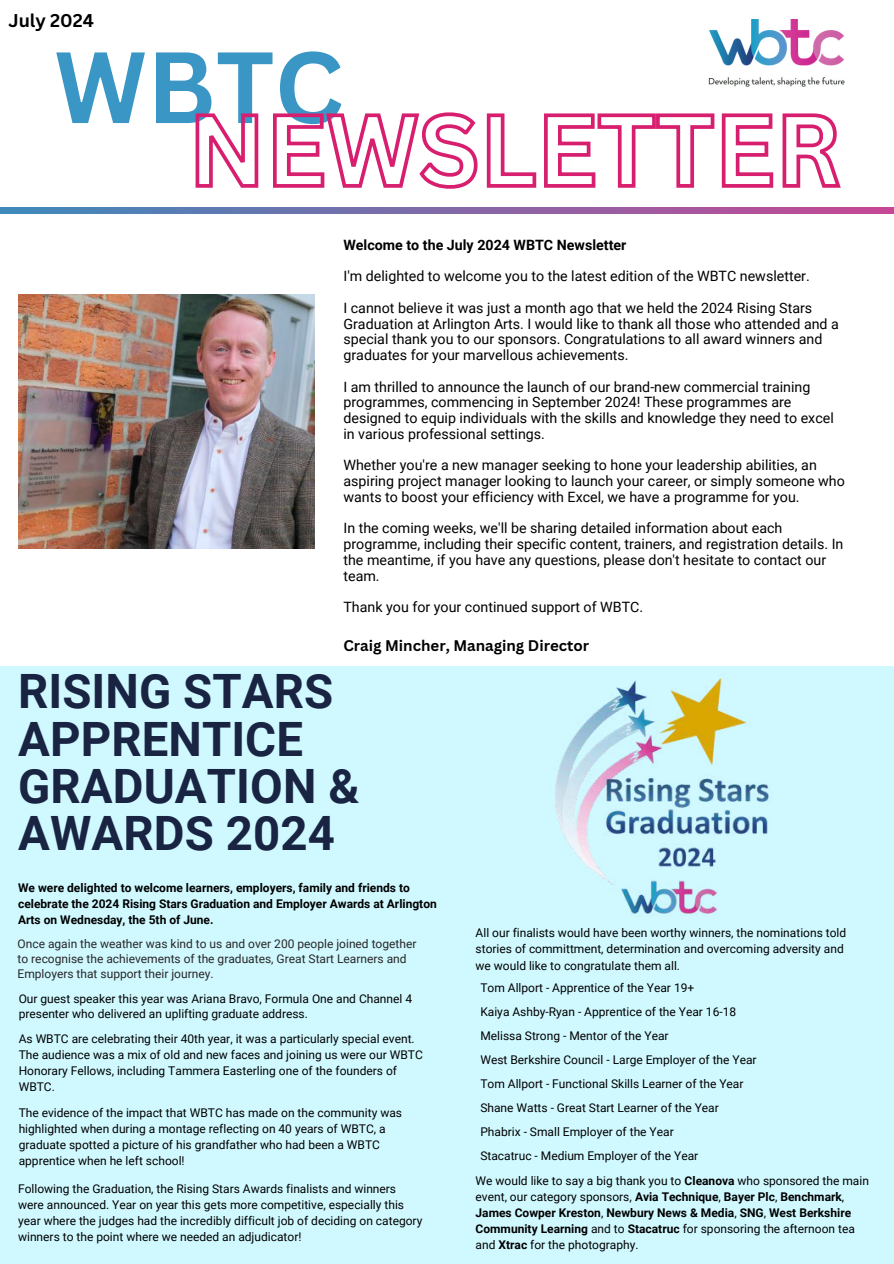
<style>
.page{position:relative;width:894px;height:1264px;background:#fff}
.page>*{position:absolute;margin:0;border:0;box-sizing:border-box;transform-origin:0 0}
.t1{font:700 98.85px "Canva Sans";color:#3a96c5}
.t2{font:700 47.4px/47.2px "Roboto";color:#192443}
.t3{font:700 18px "Canva Sans";color:#000001}
.t4{font:700 15px "Canva Sans";color:#000}
.t5{font:14.25px/15.8px "Roboto";color:#000}
.t6{font:700 14.25px "Roboto";color:#000}
.t7{font:12px/16px "Roboto";color:#000}
.t8{font:700 12px/16px "Roboto";color:#000}
.t9{font:12px/15px "Roboto";color:#272627}
.s1{font-weight:700}
.s2{font-weight:400}
</style>
<div class="page">
<div style="left:0;top:666px;width:893px;height:597px;background:#d0f9ff"></div>
<img style="left:555px;top:678px;width:214px;height:237px">
<img style="left:19px;top:294px;width:296px;height:254px">
<img style="left:708px;top:20px;width:136px;height:66px">
<svg style="left:0;top:207px;width:893px;height:7px;background:#8168a7"></svg>
<svg style="left:195px;top:112px;width:646px;height:77px"></svg>
<h3 class="t3" style="left:8px;top:7px;width:87px">July 2024</h3>
<h1 class="t1" style="left:54px;top:17px;width:291px">WBTC</h1>
<p class="t6" style="left:343px;top:236px;width:284px">Welcome to the July 2024 WBTC Newsletter</p>
<p class="t5" style="left:343px;top:268px;width:467px">I'm delighted to welcome you to the latest edition of the WBTC newsletter.</p>
<p class="t5" style="left:343px;top:300px;width:497px">I cannot believe it was just a month ago that we held the 2024 Rising Stars Graduation at Arlington Arts. I would like to thank all those who attended and a special thank you to our sponsors. Congratulations to all award winners and graduates for your marvellous achievements.</p>
<p class="t5" style="left:343px;top:379px;width:491px">I am thrilled to announce the launch of our brand-new commercial training programmes, commencing in September 2024! These programmes are designed to equip individuals with the skills and knowledge they need to excel in various professional settings.</p>
<p class="t5" style="left:343px;top:457px;width:503px">Whether you're a new manager seeking to hone your leadership abilities, an aspiring project manager looking to launch your career, or simply someone who wants to boost your efficiency with Excel, we have a programme for you.</p>
<p class="t5" style="left:343px;top:520px;width:501px">In the coming weeks, we'll be sharing detailed information about each programme, including their specific content, trainers, and registration details. In the meantime, if you have any questions, please don't hesitate to contact our team.</p>
<p class="t5" style="left:343px;top:599px;width:301px">Thank you for your continued support of WBTC.</p>
<p class="t4" style="left:343px;top:634px;width:247px">Craig Mincher, Managing Director</p>
<h2 class="t2" style="left:18px;top:668px;width:343px">RISING STARS<br>APPRENTICE<br>GRADUATION &amp;<br>AWARDS 2024</h2>
<p class="t8" style="left:18px;top:879px;width:420px">We were delighted to welcome learners, employers, family and friends to celebrate the 2024 Rising Stars Graduation and Employer Awards at Arlington<br>Arts on Wednesday, the 5th of June.</p>
<p class="t9" style="left:18px;top:936px;width:400px">Once again the weather was kind to us and over 200 people joined together to recognise the achievements of the graduates, Great Start Learners and<br>Employers that support their journey.</p>
<p class="t7" style="left:19px;top:991px;width:395px;line-height:15px">Our guest speaker this year was Ariana Bravo, Formula One and Channel 4 presenter who delivered an uplifting graduate address.</p>
<p class="t7" style="left:19px;top:1031px;width:405px">As WBTC are celebrating their 40th year, it was a particularly special event.<br>The audience was a mix of old and new faces and joining us were our WBTC Honorary Fellows, including Tammera Easterling one of the founders of WBTC.</p>
<p class="t7" style="left:19px;top:1104px;width:385px">The evidence of the impact that WBTC has made on the community was highlighted when during a montage reflecting on 40 years of WBTC, a graduate spotted a picture of his grandfather who had been a WBTC apprentice when he left school!</p>
<p class="t7" style="left:18px;top:1180px;width:405px">Following the Graduation, the Rising Stars Awards finalists and winners were announced. Year on year this gets more competitive, especially this year where the judges had the incredibly difficult job of deciding on category winners to the point where we needed an adjudicator!</p>
<p class="t7" style="left:475px;top:925px;width:372px">All our finalists would have been worthy winners, the nominations told stories of committment, determination and overcoming adversity and we would like to congratulate them all.</p>
<p class="t7" style="left:480px;top:980px;width:215px">Tom Allport - Apprentice of the Year 19+</p>
<p class="t7" style="left:480px;top:1004px;width:257px">Kaiya Ashby-Ryan - Apprentice of the Year 16-18</p>
<p class="t7" style="left:480px;top:1028px;width:190px">Melissa Strong - Mentor of the Year</p>
<p class="t7" style="left:480px;top:1052px;width:278px">West Berkshire Council - Large Employer of the Year</p>
<p class="t7" style="left:480px;top:1076px;width:264px">Tom Allport - Functional Skills Learner of the Year</p>
<p class="t7" style="left:480px;top:1100px;width:240px">Shane Watts - Great Start Learner of the Year</p>
<p class="t7" style="left:480px;top:1124px;width:195px">Phabrix - Small Employer of the Year</p>
<p class="t7" style="left:480px;top:1148px;width:219px">Stacatruc - Medium Employer of the Year</p>
<p class="t7" style="left:475px;top:1172px;width:395px">We would like to say a big thank you to <span class="s1">Cleanova</span> who sponsored the main</p>
<p class="t8" style="left:475px;top:1188px;width:381px"><span class="s2">event, our category sponsors,</span> Avia Technique<span class="s2">,</span> Bayer Plc<span class="s2">,</span> Benchmark<span class="s2">, </span>James Cowper Kreston<span class="s2">,</span> Newbury News &amp; Media<span class="s2">,</span> SNG<span class="s2">,</span> West Berkshire Community Learning <span class="s2">and to</span> Stacatruc <span class="s2">for sponsoring the afternoon tea and</span> Xtrac <span class="s2">for the photography.</span></p>
</div>
